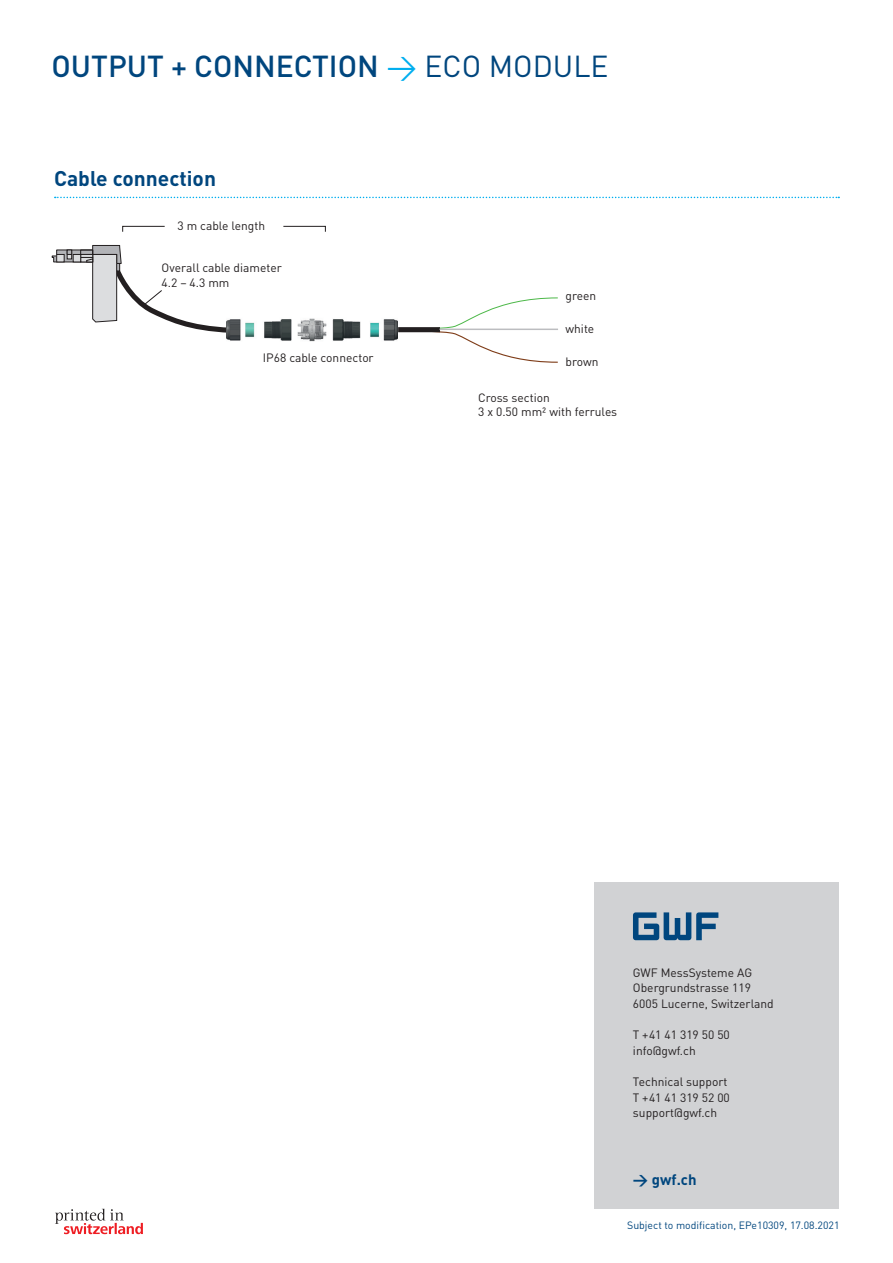
<style>
.page{position:relative;width:893px;height:1263px;background:#fff}
.page>*{position:absolute;margin:0;border:0;box-sizing:border-box;transform-origin:0 0}
.t1{font:500 30px "DIN Pro";color:#00467e}
.t2{font:700 21px "DIN Pro";color:#00467e}
.t3{font:700 15px "DIN Pro";color:#00467e}
.t4{font:12px/15.6px "DIN Pro";color:#231f20}
.t5{font:12px/14.4px "DIN Pro";color:#231f20}
.t6{font:10.5px "DIN Pro";color:#00467e}
.s1{font-weight:400;color:#00aeef}
.s2{font-weight:400}
</style>
<div class="page">
<svg style="left:55px;top:1209px;width:88px;height:25px"></svg>
<div style="left:594px;top:882px;width:245px;height:327px;background:#d1d2d4"></div>
<svg style="left:633px;top:912px;width:85px;height:28px"></svg>
<svg style="left:55px;top:197px;width:784px;height:1px"></svg>
<svg style="left:52px;top:245px;width:506px;height:118px"></svg>
<svg style="left:122px;top:225px;width:204px;height:7px"></svg>
<img style="left:227px;top:317px;width:171px;height:31px">
<hr style="left:440px;top:329px;width:118px;height:1px;background:#bcbdc0">
<h1 class="t1" style="left:52px;top:46px;width:558px">OUTPUT + CONNECTION <span class="s1">→</span> <span class="s2">ECO MODULE</span></h1>
<h2 class="t2" style="left:54px;top:164px;width:164px">Cable connection</h2>
<p class="t5" style="left:178px;top:218px;width:89px">3 m cable length</p>
<p class="t5" style="left:162px;top:260px;width:122px">Overall cable diameter<br>4.2 – 4.3 mm</p>
<p class="t5" style="left:263px;top:350px;width:112px">IP68 cable connector</p>
<p class="t5" style="left:566px;top:288px;width:32px">green</p>
<p class="t5" style="left:566px;top:321px;width:30px">white</p>
<p class="t5" style="left:566px;top:354px;width:34px">brown</p>
<p class="t5" style="left:478px;top:390px;width:140px">Cross section<br>3 x 0.50 mm² with ferrules</p>
<p class="t4" style="left:633px;top:964px;width:142px">GWF MessSysteme AG<br>Obergrundstrasse 119<br>6005 Lucerne, Switzerland</p>
<p class="t4" style="left:633px;top:1026px;width:98px">T +41 41 319 50 50 info@gwf.ch</p>
<p class="t4" style="left:633px;top:1073px;width:98px">Technical support<br>T +41 41 319 52 00 support@gwf.ch</p>
<p class="t3" style="left:633px;top:1169px;width:65px">→ gwf.ch</p>
<p class="t6" style="left:627px;top:1217px;width:214px">Subject to modification, EPe10309, 17.08.2021</p>
</div>
